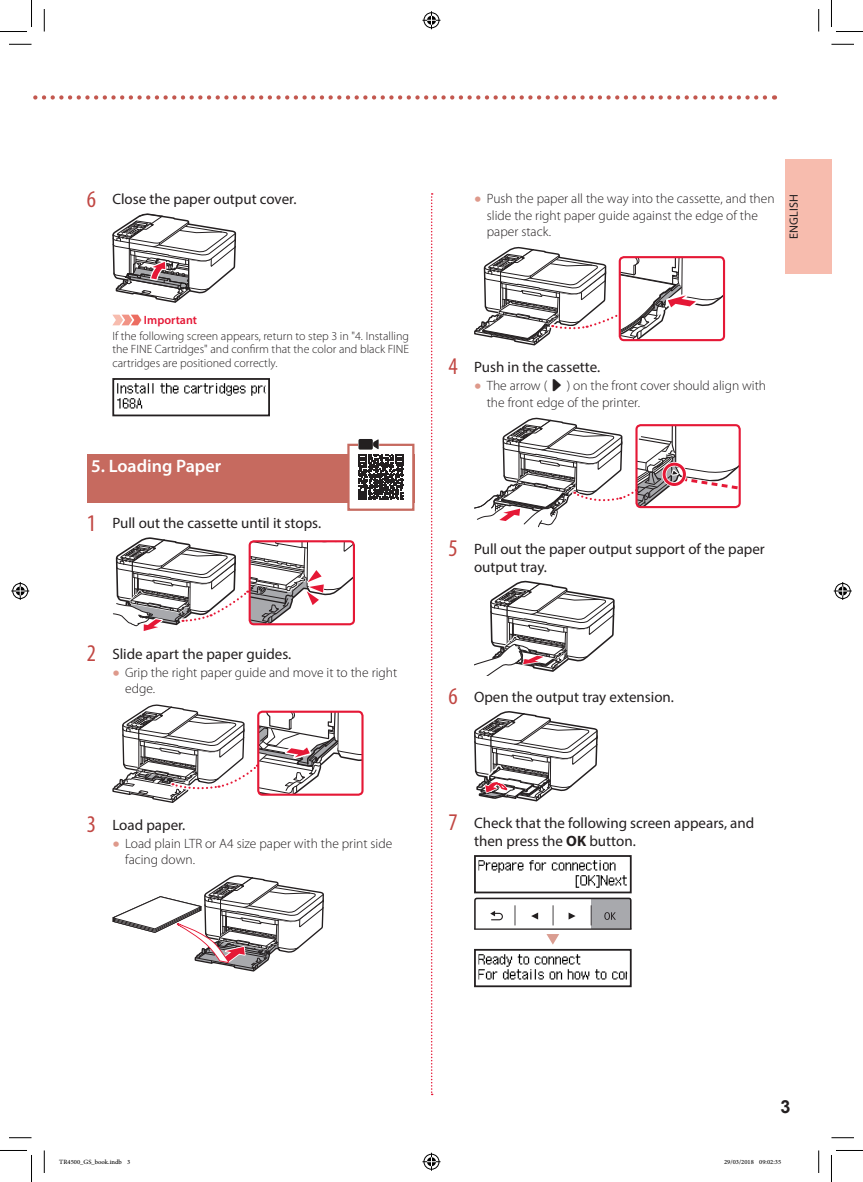
<style>
.page{position:relative;width:863px;height:1182px;background:#fff}
.page>*{position:absolute;margin:0;border:0;box-sizing:border-box;transform-origin:0 0}
.t1{font:600 18px "Myriad Pro";color:#fff}
.t2{font:700 18px "Arial";color:#231f20}
.t3{font:15px/18px "Myriad Pro";color:#231f20}
.t4{font:300 13.5px/16.2px "Myriad Pro";color:#231f20}
.t5{font:300 12px/13.5px "Myriad Pro";color:#231f20;text-align:justify}
.t6{font:600 12px "Myriad Pro";color:#e51836}
.t7{font:12px "Myriad Pro";color:#231f20}
.t8{font:9px "Adobe Arabic";color:#000}
.s1{font-stretch:condensed;font-size:24px;color:#c14743}
.s2{font-size:30px;color:#de998b}
.s3{font-family:"canon round num";font-weight:400}
.s4{font-weight:700}
</style>
<div class="page">
<svg style="left:431px;top:193px;width:1px;height:901px"></svg>
<div style="left:784px;top:159px;width:47px;height:115px;background:#f7bcae"></div>
<svg style="left:33px;top:95px;width:741px;height:5px"></svg>
<div style="left:87px;top:454px;width:327px;height:48px;background:#c66a5f"></div>
<svg style="left:112px;top:213px;width:124px;height:90px"></svg>
<svg style="left:112px;top:314px;width:29px;height:11px"></svg>
<svg style="left:112px;top:378px;width:158px;height:39px"></svg>
<svg style="left:113px;top:537px;width:241px;height:94px"></svg>
<div style="left:248px;top:540px;width:107px;height:85px;border:2px solid #e51836;border-radius:4px"></div>
<svg style="left:112px;top:704px;width:250px;height:99px"></svg>
<div style="left:257px;top:710px;width:106px;height:85px;border:2px solid #e51836;border-radius:4px"></div>
<svg style="left:112px;top:875px;width:212px;height:96px"></svg>
<div style="left:348px;top:445px;width:65px;height:64px;background:#fff"></div>
<div style="left:347px;top:443px;width:67px;height:68px;border:2px solid #c66a5f"></div>
<div style="left:358px;top:438px;width:15px;height:12px;border:1px solid #fff;border-radius:2px"></div>
<svg style="left:358px;top:439px;width:45px;height:61px"></svg>
<svg style="left:474px;top:247px;width:248px;height:98px"></svg>
<div style="left:618px;top:256px;width:107px;height:85px;border:2px solid #e51836;border-radius:4px"></div>
<svg style="left:474px;top:418px;width:265px;height:109px"></svg>
<div style="left:661px;top:462px;width:25px;height:24px;border:4px solid #fff;border-radius:50%"></div>
<div style="left:662px;top:462px;width:23px;height:24px;border:3px solid #e51836;border-radius:50%"></div>
<div style="left:635px;top:424px;width:105px;height:84px;border:2px solid #e51836;border-radius:4px"></div>
<svg style="left:474px;top:580px;width:140px;height:95px"></svg>
<svg style="left:474px;top:711px;width:123px;height:90px"></svg>
<svg style="left:474px;top:855px;width:158px;height:133px"></svg>
<svg style="left:9px;top:44px;width:23px;height:1px"></svg>
<svg style="left:831px;top:44px;width:22px;height:1px"></svg>
<svg style="left:9px;top:1137px;width:23px;height:1px"></svg>
<svg style="left:831px;top:1137px;width:22px;height:1px"></svg>
<svg style="left:44px;top:9px;width:1px;height:23px"></svg>
<svg style="left:44px;top:1150px;width:1px;height:22px"></svg>
<svg style="left:818px;top:9px;width:1px;height:23px"></svg>
<svg style="left:818px;top:1150px;width:1px;height:22px"></svg>
<svg style="left:0;top:0;width:32px;height:32px"></svg>
<svg style="left:0;top:1150px;width:32px;height:31px"></svg>
<svg style="left:831px;top:0;width:31px;height:32px"></svg>
<svg style="left:831px;top:1150px;width:31px;height:31px"></svg>
<svg style="left:422px;top:11px;width:18px;height:18px"></svg>
<svg style="left:422px;top:1152px;width:18px;height:18px"></svg>
<svg style="left:11px;top:582px;width:18px;height:18px"></svg>
<svg style="left:833px;top:582px;width:18px;height:18px"></svg>
<p class="t3" style="left:87px;top:190px;width:211px"><span class="s1">6</span> Close the paper output cover.</p>
<p class="t6" style="left:144px;top:312px;width:55px">Important</p>
<p class="t5" style="left:112px;top:329px;width:298px">If the following screen appears, return to step 3 in "4. Installing the FINE Cartridges" and confirm that the color and black FINE cartridges are positioned correctly.</p>
<h1 class="t1" style="left:91px;top:454px;width:132px">5. Loading Paper</h1>
<p class="t3" style="left:87px;top:514px;width:236px"><span class="s1">1</span> Pull out the cassette until it stops.</p>
<p class="t3" style="left:87px;top:644px;width:206px"><span class="s1">2</span> Slide apart the paper guides.</p>
<p class="t4" style="left:125px;top:664px;width:274px;text-indent:-13px"><span class="s2">•</span> Grip the right paper guide and move it to the right edge.</p>
<p class="t4" style="left:486px;top:190px;width:289px;text-indent:-13px"><span class="s2">•</span> Push the paper all the way into the cassette, and then slide the right paper guide against the edge of the paper stack.</p>
<p class="t7" style="left:786px;top:238px;width:45px;rotate:-90deg">ENGLISH</p>
<p class="t3" style="left:448px;top:358px;width:153px"><span class="s1">4</span> Push in the cassette.</p>
<p class="t4" style="left:486px;top:377px;width:281px;text-indent:-13px"><span class="s2">•</span> The arrow ( <span class="s3">]</span> ) on the front cover should align with the front edge of the printer.</p>
<p class="t3" style="left:474px;top:539px;width:292px;text-indent:-26px"><span class="s1">5</span> Pull out the paper output support of the paper output tray.</p>
<p class="t3" style="left:448px;top:687px;width:227px"><span class="s1">6</span> Open the output tray extension.</p>
<p class="t3" style="left:87px;top:815px;width:100px"><span class="s1">3</span> Load paper.</p>
<p class="t4" style="left:125px;top:835px;width:269px;text-indent:-13px"><span class="s2">•</span> Load plain LTR or A4 size paper with the print side facing down.</p>
<p class="t3" style="left:474px;top:813px;width:282px;text-indent:-26px"><span class="s1">7</span> Check that the following screen appears, and then press the <span class="s4">OK</span> button.</p>
<h1 class="t2" style="left:780px;top:1093px;width:12px">3</h1>
<p class="t8" style="left:59px;top:1155px;width:73px">TR4500_GS_book.indb 3</p>
<p class="t8" style="left:724px;top:1155px;width:59px">29/03/2018 09:02:35</p>
</div>
